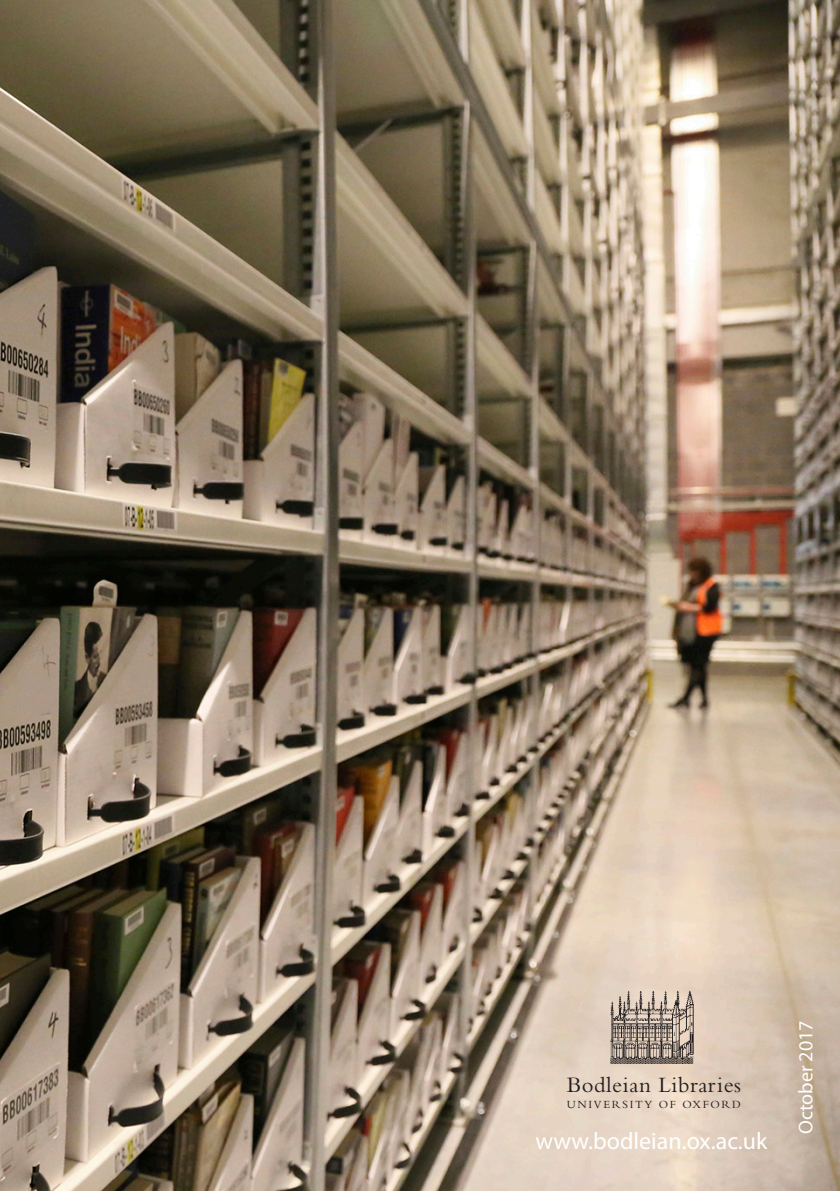
<style>
.page{position:relative;width:840px;height:1191px;background:#fff}
.page>*{position:absolute;margin:0;border:0;box-sizing:border-box;transform-origin:0 0}
.body_paragraph{font:24px "Myriad Pro";color:#fff}
.t1{font:22.8px "Bembo";letter-spacing:.025em;color:#231f20}
.body_paragraph-2{font:20px "Myriad Pro";color:#fff}
.t2{font:11.4px "Bembo";letter-spacing:.14em;color:#231f20}
</style>
<div class="page">
<img style="left:0;top:0;width:839px;height:1191px">
<img style="left:608px;top:990px;width:89px;height:73px">
<p class="t1" style="left:566px;top:1071px;width:176px">Bodleian Libraries</p>
<p class="t2" style="left:566px;top:1097px;width:175px">UNIVERSITY OF OXFORD</p>
<p class="body_paragraph" style="left:535px;top:1127px;width:233px">www.bodleian.ox.ac.uk</p>
<p class="body_paragraph-2" style="left:794px;top:1134px;width:115px;rotate:-90deg">October 2017</p>
</div>
